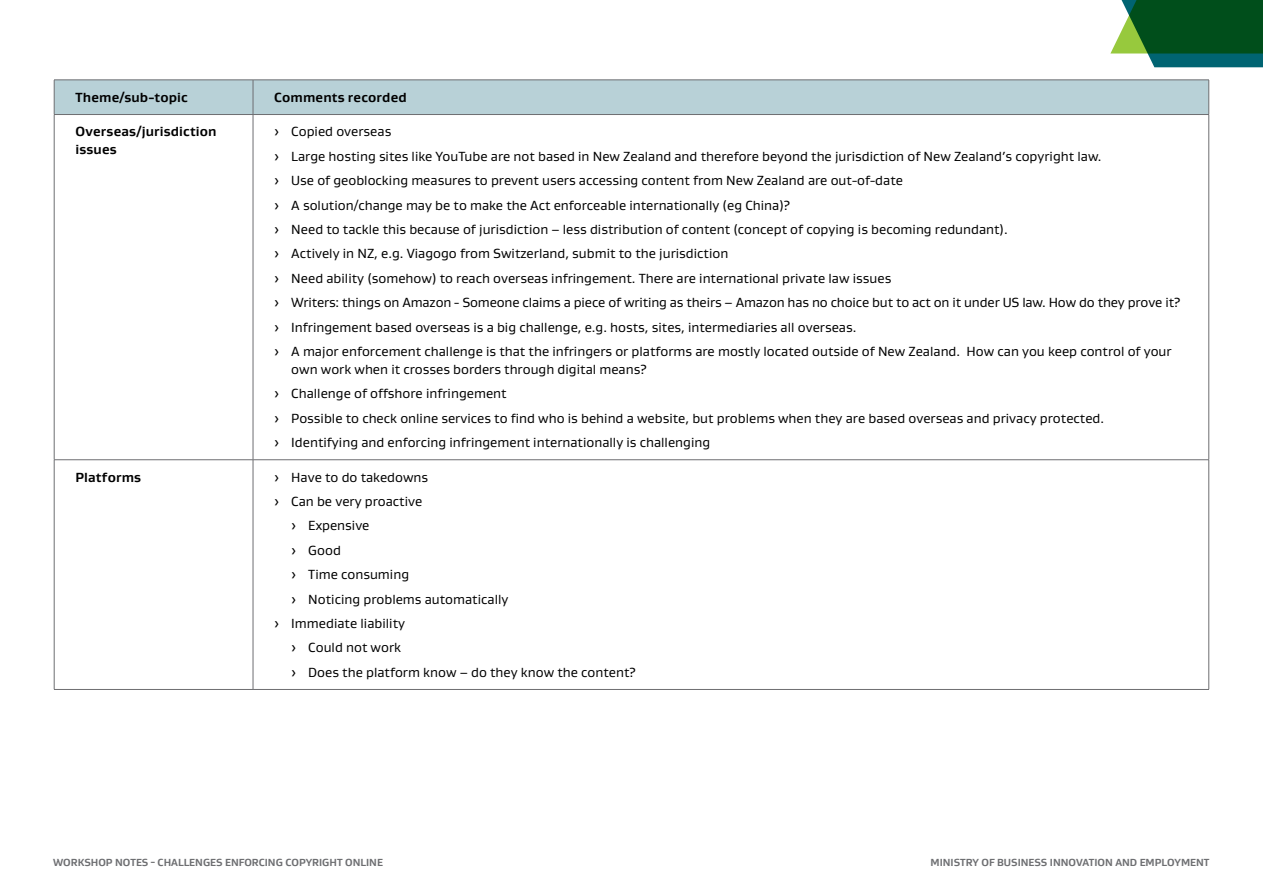
<style>
.page{position:relative;width:1263px;height:893px;background:#fff}
.page>*{position:absolute;margin:0;border:0;box-sizing:border-box;transform-origin:0 0}
.t1{font:13.5px/24.5px "Gustan";color:#000}
.t2{font:700 13.5px/18px "Gustan";letter-spacing:.01em;color:#000}
.t3{font:700 10.5px "Gustan";color:#6d6e71}
</style>
<div class="page">
<svg style="left:1110px;top:0;width:153px;height:67px;background:#276e44"></svg>
<div style="left:55px;top:81px;width:1153px;height:33px;background:#b8d1d7"></div>
<hr style="left:54px;top:80px;width:199px;height:1px;background:#6d6e71">
<hr style="left:54px;top:80px;width:1px;height:34px;background:#6d6e71">
<hr style="left:253px;top:80px;width:956px;height:1px;background:#6d6e71">
<hr style="left:253px;top:80px;width:1px;height:34px;background:#6d6e71">
<hr style="left:1208px;top:80px;width:1px;height:34px;background:#6d6e71">
<hr style="left:54px;top:114px;width:199px;height:1px;background:#6d6e71">
<hr style="left:253px;top:114px;width:956px;height:1px;background:#6d6e71">
<hr style="left:54px;top:459px;width:199px;height:1px;background:#6d6e71">
<hr style="left:54px;top:460px;width:1px;height:229px;background:#6d6e71">
<hr style="left:253px;top:459px;width:956px;height:1px;background:#6d6e71">
<hr style="left:253px;top:460px;width:1px;height:229px;background:#6d6e71">
<hr style="left:1208px;top:460px;width:1px;height:229px;background:#6d6e71">
<hr style="left:54px;top:689px;width:199px;height:1px;background:#6d6e71">
<hr style="left:253px;top:689px;width:956px;height:1px;background:#6d6e71">
<hr style="left:54px;top:115px;width:1px;height:345px;background:#6d6e71">
<hr style="left:253px;top:115px;width:1px;height:345px;background:#6d6e71">
<hr style="left:1208px;top:115px;width:1px;height:345px;background:#6d6e71">
<p class="t2" style="left:75px;top:88px;width:114px">Theme/sub-topic</p>
<p class="t2" style="left:274px;top:88px;width:134px">Comments recorded</p>
<p class="t2" style="left:75px;top:122px;width:143px">Overseas/jurisdiction issues</p>
<p class="t1" style="left:274px;top:119px;width:907px">› Copied overseas<br>› Large hosting sites like YouTube are not based in New Zealand and therefore beyond the jurisdiction of New Zealand’s copyright law.<br>› Use of geoblocking measures to prevent users accessing content from New Zealand are out-of-date<br>› A solution/change may be to make the Act enforceable internationally (eg China)?<br>› Need to tackle this because of jurisdiction – less distribution of content (concept of copying is becoming redundant).<br>› Actively in NZ, e.g. Viagogo from Switzerland, submit to the jurisdiction<br>› Need ability (somehow) to reach overseas infringement. There are international private law issues<br>› Writers: things on Amazon - Someone claims a piece of writing as theirs – Amazon has no choice but to act on it under US law. How do they prove it? › Infringement based overseas is a big challenge, e.g. hosts, sites, intermediaries all overseas.<br>› A major enforcement challenge is that the infringers or platforms are mostly located outside of New Zealand. How can you keep control of your</p>
<p class="t1" style="left:274px;top:357px;width:831px;text-indent:17px">own work when it crosses borders through digital means?<br>› Challenge of offshore infringement<br>› Possible to check online services to find who is behind a website, but problems when they are based overseas and privacy protected. › Identifying and enforcing infringement internationally is challenging</p>
<p class="t2" style="left:75px;top:468px;width:67px">Platforms</p>
<p class="t1" style="left:274px;top:464px;width:155px">› Have to do takedowns</p>
<p class="t1" style="left:274px;top:489px;width:150px">› Can be very proactive</p>
<p class="t1" style="left:291px;top:513px;width:80px">› Expensive</p>
<p class="t1" style="left:291px;top:538px;width:51px">› Good</p>
<p class="t1" style="left:291px;top:562px;width:119px">› Time consuming</p>
<p class="t1" style="left:291px;top:586px;width:219px">› Noticing problems automatically</p>
<p class="t1" style="left:274px;top:611px;width:132px">› Immediate liability</p>
<p class="t1" style="left:291px;top:635px;width:111px">› Could not work</p>
<p class="t1" style="left:291px;top:659px;width:346px">› Does the platform know – do they know the content?</p>
<p class="t3" style="left:53px;top:855px;width:331px">WORKSHOP NOTES - CHALLENGES ENFORCING COPYRIGHT ONLINE</p>
<p class="t3" style="left:930px;top:855px;width:280px">MINISTRY OF BUSINESS INNOVATION AND EMPLOYMENT</p>
</div>
